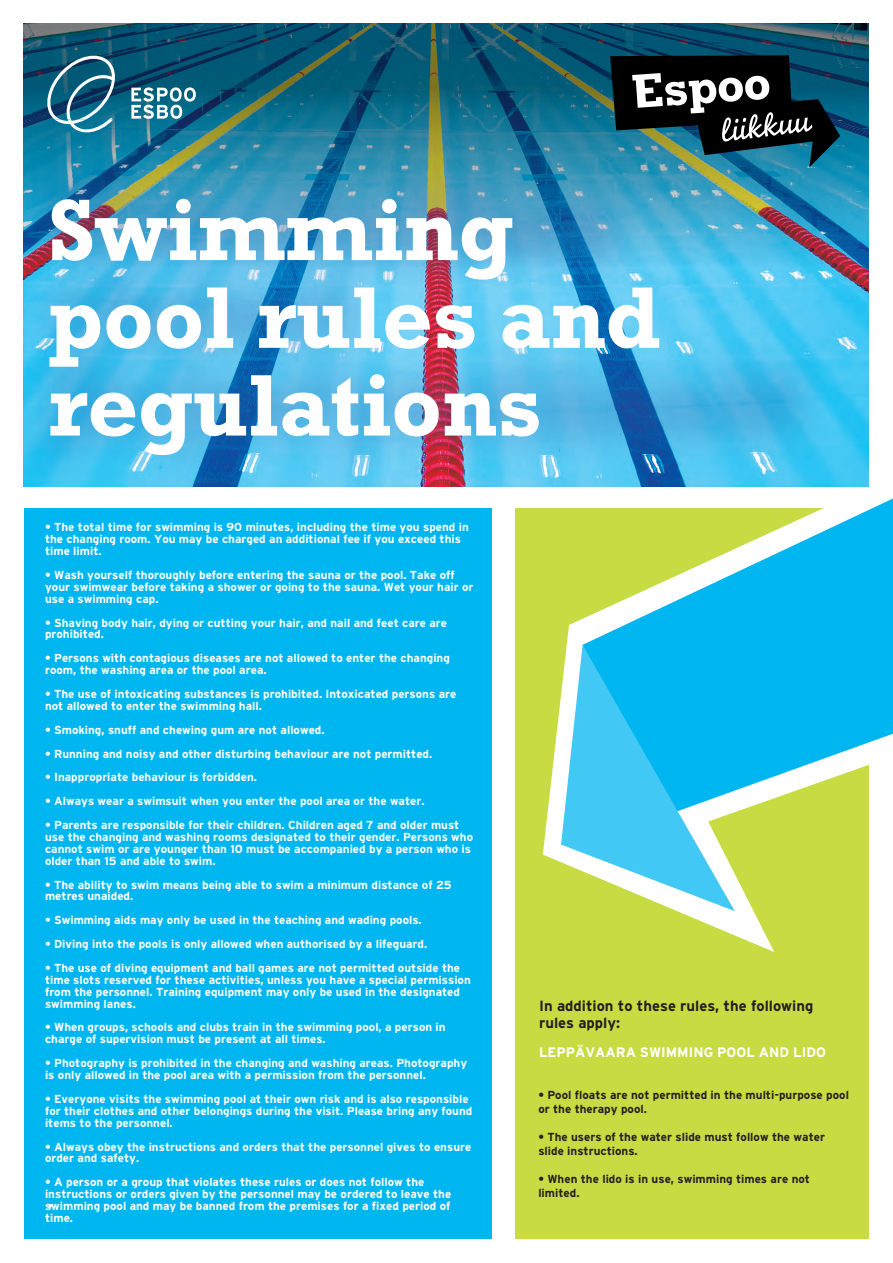
<style>
.page{position:relative;width:893px;height:1263px;background:#fff}
.page>*{position:absolute;margin:0;border:0;box-sizing:border-box;transform-origin:0 0}
.t1{font:700 88.8px/87.8px "Rockwell";letter-spacing:-.005em;color:#fff}
.t2{font:700 14.77px/17px "Interstate";color:#231f20}
.t3{font:700 13.73px "Interstate";color:#fff}
.t4{font:700 11.62px/11.9px "Interstate";color:#fff}
.t5{font:700 11.62px/14px "Interstate";color:#231f20}
.t6{font:11.62px "Interstate";color:#fff}
</style>
<div class="page">
<svg style="left:23px;top:24px;width:845px;height:243px;background:#14637d"></svg>
<div style="left:24px;top:508px;width:844px;height:731px;background:#00b6f0"></div>
<div style="left:12px;top:156px;width:821px;height:333px;background:#2f579e;opacity:.45"></div>
<svg style="left:42px;top:51px;width:154px;height:85px;background:#27708c"></svg>
<svg style="left:610px;top:55px;width:230px;height:112px;background:#28464e"></svg>
<div style="left:504px;top:508px;width:364px;height:731px;background:#c9db43"></div>
<svg style="left:735px;top:821px;width:134px;height:131px"></svg>
<svg style="left:539px;top:343px;width:354px;height:478px"></svg>
<svg style="left:539px;top:631px;width:196px;height:305px"></svg>
<div style="left:493px;top:506px;width:22px;height:735px;background:#fff"></div>
<p class="t1" style="left:48px;top:186px;width:614px">Swimming pool rules and regulations</p>
<p class="t4" style="left:45px;top:521px;width:425px">• The total time for swimming is 90 minutes, including the time you spend in the changing room. You may be charged an additional fee if you exceed this time limit.</p>
<p class="t4" style="left:45px;top:569px;width:430px">• Wash yourself thoroughly before entering the sauna or the pool. Take off your swimwear before taking a shower or going to the sauna. Wet your hair or use a swimming cap.</p>
<p class="t4" style="left:45px;top:616px;width:404px">• Shaving body hair, dying or cutting your hair, and nail and feet care are prohibited.</p>
<p class="t4" style="left:45px;top:652px;width:406px">• Persons with contagious diseases are not allowed to enter the changing room, the washing area or the pool area.</p>
<p class="t4" style="left:45px;top:688px;width:413px">• The use of intoxicating substances is prohibited. Intoxicated persons are not allowed to enter the swimming hall.</p>
<p class="t4" style="left:45px;top:724px;width:281px">• Smoking, snuff and chewing gum are not allowed.</p>
<p class="t4" style="left:45px;top:747px;width:389px">• Running and noisy and other disturbing behaviour are not permitted.</p>
<p class="t4" style="left:45px;top:771px;width:214px">• Inappropriate behaviour is forbidden.</p>
<p class="t4" style="left:45px;top:795px;width:381px">• Always wear a swimsuit when you enter the pool area or the water.</p>
<p class="t4" style="left:45px;top:819px;width:430px">• Parents are responsible for their children. Children aged 7 and older must use the changing and washing rooms designated to their gender. Persons who cannot swim or are younger than 10 must be accompanied by a person who is older than 15 and able to swim.</p>
<p class="t4" style="left:45px;top:878px;width:408px">• The ability to swim means being able to swim a minimum distance of 25 metres unaided.</p>
<p class="t4" style="left:45px;top:914px;width:378px">• Swimming aids may only be used in the teaching and wading pools.</p>
<p class="t4" style="left:45px;top:938px;width:384px">• Diving into the pools is only allowed when authorised by a lifeguard.</p>
<p class="t4" style="left:45px;top:962px;width:427px">• The use of diving equipment and ball games are not permitted outside the time slots reserved for these activities, unless you have a special permission from the personnel. Training equipment may only be used in the designated swimming lanes.</p>
<p class="t4" style="left:45px;top:1021px;width:402px">• When groups, schools and clubs train in the swimming pool, a person in charge of supervision must be present at all times.</p>
<p class="t4" style="left:45px;top:1057px;width:424px">• Photography is prohibited in the changing and washing areas. Photography is only allowed in the pool area with a permission from the personnel.</p>
<p class="t4" style="left:45px;top:1093px;width:429px">• Everyone visits the swimming pool at their own risk and is also responsible for their clothes and other belongings during the visit. Please bring any found items to the personnel.</p>
<p class="t4" style="left:45px;top:1140px;width:428px">• Always obey the instructions and orders that the personnel gives to ensure order and safety.</p>
<p class="t4" style="left:45px;top:1176px;width:408px">• A person or a group that violates these rules or does not follow the instructions or orders given by the personnel may be ordered to leave the swimming pool and may be banned from the premises for a fixed period of time.</p>
<p class="t6" style="left:48px;top:1200px;width:6px">•</p>
<p class="t2" style="left:539px;top:997px;width:276px">In addition to these rules, the following rules apply:</p>
<p class="t3" style="left:539px;top:1044px;width:288px">LEPPÄVAARA SWIMMING POOL AND LIDO</p>
<p class="t5" style="left:538px;top:1088px;width:312px">• Pool floats are not permitted in the multi-purpose pool or the therapy pool.</p>
<p class="t5" style="left:538px;top:1130px;width:288px">• The users of the water slide must follow the water slide instructions.</p>
<p class="t5" style="left:538px;top:1172px;width:273px">• When the lido is in use, swimming times are not limited.</p>
</div>
